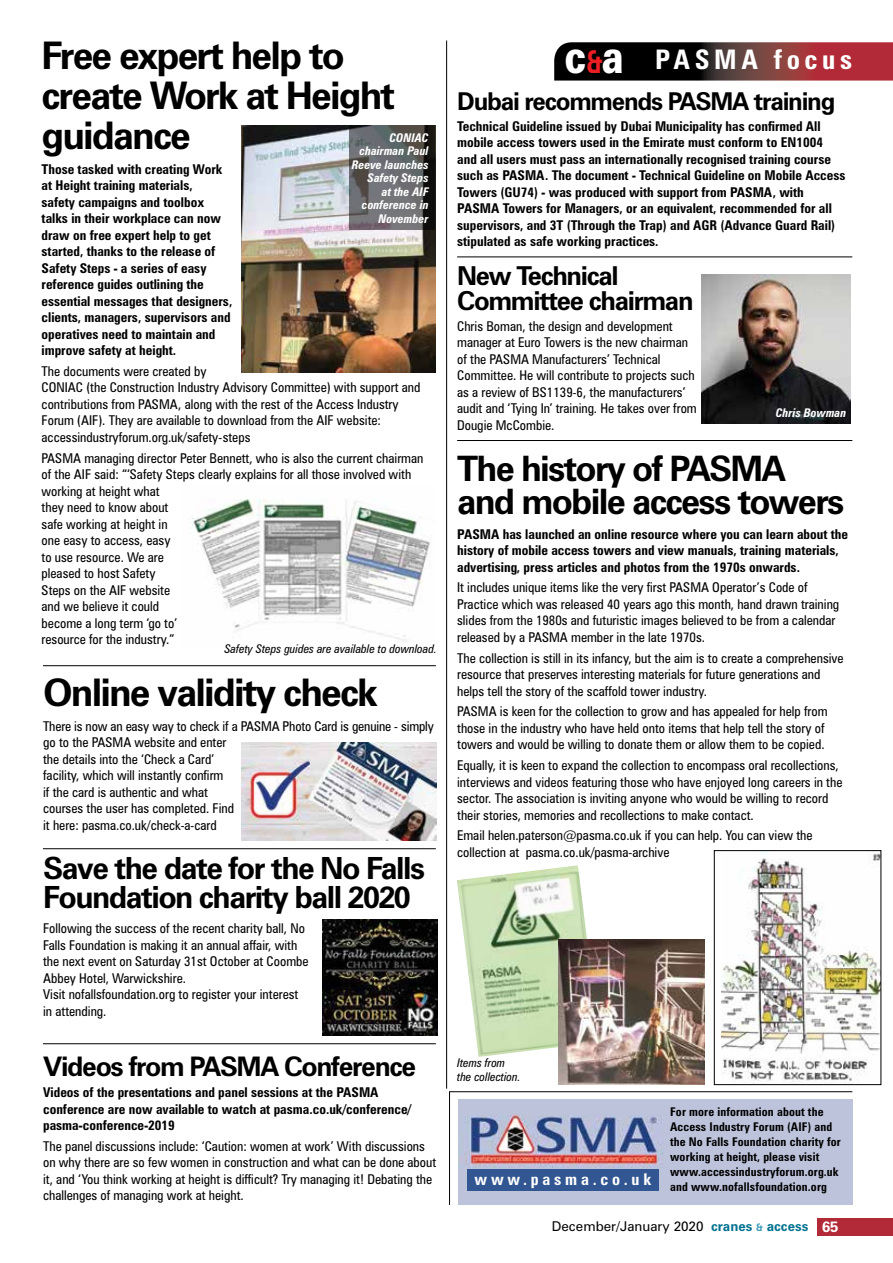
<style>
.page{position:relative;width:893px;height:1263px;background:#fff}
.page>*{position:absolute;margin:0;border:0;box-sizing:border-box;transform-origin:0 0}
.t1{font:700 38.1px/39.9px "Zurich BT";letter-spacing:-.05em;color:#000}
.t2{font:700 35.1px/32.4px "Zurich BT";letter-spacing:-.05em;color:#000}
.t3{font:700 30.6px/29.4px "Zurich BT";letter-spacing:-.05em;color:#000}
.t4{font:700 27px "Zurich BT";letter-spacing:-.05em;color:#000}
.t5{font:700 condensed 27px "Zurich BT";letter-spacing:.17em;color:#fff}
.t6{font:700 26.1px/24.9px "Zurich BT";letter-spacing:-.05em;color:#000}
.t7{font:700 24.6px "Zurich BT";letter-spacing:-.05em;color:#000}
.t8{font:700 condensed 16.2px "Zurich BT";letter-spacing:.23em;color:#fff}
.t9{font:condensed 13.5px/16.5px "Zurich BT";color:#000}
.t10{font:700 condensed 13.5px/16.5px "Zurich BT";color:#000}
.t11{font:13.5px "Zurich BT";color:#000}
.t12{font:700 condensed 12px/15px "Zurich BT";letter-spacing:.01em;color:#000}
.t13{font:italic 700 condensed 12px/13.5px "Zurich BT";color:#fff;text-align:right}
.t14{font:italic condensed 12px/13.5px "Zurich BT";color:#000}
.s1{font-weight:900;font-stretch:normal;font-size:45.9px}
.s2{font-stretch:normal;font-size:31.65px;color:#ed1d24}
.s3{font-weight:700;color:#00728f}
.s4{font-weight:700;font-size:10.5px;color:#3c9db6}
.s5{font-weight:700;font-size:15px;color:#fff}
</style>
<div class="page">
<div style="left:818px;top:1219px;width:75px;height:17px;background:#b22a37"></div>
<svg style="left:450px;top:1081px;width:410px;height:124px"></svg>
<svg style="left:554px;top:42px;width:339px;height:39px;background:#532426"></svg>
<img style="left:458px;top:1100px;width:394px;height:104px">
<hr style="left:450px;top:1091px;width:402px;height:1px;background:#000">
<hr style="left:457px;top:440px;width:395px;height:1px;background:#000">
<hr style="left:457px;top:256px;width:395px;height:1px;background:#000">
<hr style="left:449px;top:1091px;width:1px;height:114px;background:#000">
<hr style="left:446px;top:40px;width:1px;height:1049px;background:#000">
<hr style="left:43px;top:665px;width:393px;height:1px;background:#000">
<hr style="left:43px;top:1043px;width:393px;height:1px;background:#000">
<hr style="left:43px;top:848px;width:393px;height:1px;background:#000">
<div style="left:467px;top:1169px;width:192px;height:22px;background:#325691"></div>
<img style="left:241px;top:126px;width:194px;height:246px">
<img style="left:189px;top:499px;width:241px;height:142px">
<img style="left:241px;top:742px;width:196px;height:98px">
<img style="left:457px;top:865px;width:130px;height:192px">
<img style="left:559px;top:939px;width:146px;height:145px">
<img style="left:721px;top:853px;width:158px;height:230px">
<div style="left:714px;top:850px;width:167px;height:235px;border:1px solid #000"></div>
<img style="left:322px;top:920px;width:115px;height:115px">
<img style="left:702px;top:275px;width:148px;height:149px">
<svg style="left:349px;top:125px;width:86px;height:105px;background:#5b5c5e"></svg>
<h1 class="t1" style="left:42px;top:35px;width:355px">Free expert help to create Work at Height guidance</h1>
<p class="t10" style="left:42px;top:160px;width:192px">Those tasked with creating Work at Height training materials,<br>safety campaigns and toolbox talks in their workplace can now draw on free expert help to get started, thanks to the release of<br>Safety Steps - a series of easy reference guides outlining the essential messages that designers, clients, managers, supervisors and operatives need to maintain and improve safety at height.</p>
<p class="t9" style="left:42px;top:363px;width:380px">The documents were created by<br>CONIAC (the Construction Industry Advisory Committee) with support and contributions from PASMA, along with the rest of the Access Industry Forum (AIF). They are available to download from the AIF website: accessindustryforum.org.uk/safety-steps</p>
<p class="t9" style="left:42px;top:449px;width:383px">PASMA managing director Peter Bennett, who is also the current chairman of the AIF said: “‘Safety Steps clearly explains for all those involved with working at height what<br>they need to know about<br>safe working at height in<br>one easy to access, easy<br>to use resource. We are<br>pleased to host Safety<br>Steps on the AIF website<br>and we believe it could<br>become a long term ‘go to’<br>resource for the industry.”</p>
<p class="t13" style="left:352px;top:131px;width:78px">CONIAC chairman Paul<br>Reeve launches<br>Safety Steps<br>at the AIF conference in<br>November</p>
<p class="t14" style="left:224px;top:642px;width:214px">Safety Steps guides are available to download.</p>
<h1 class="t1" style="left:43px;top:672px;width:336px">Online validity check</h1>
<p class="t9" style="left:43px;top:717px;width:392px">There is now an easy way to check if a PASMA Photo Card is genuine - simply go to the PASMA website and enter<br>the details into the ‘Check a Card’<br>facility, which will instantly confirm<br>if the card is authentic and what<br>courses the user has completed. Find<br>it here: pasma.co.uk/check-a-card</p>
<h3 class="t3" style="left:43px;top:853px;width:383px">Save the date for the No Falls<br>Foundation charity ball 2020</h3>
<p class="t9" style="left:43px;top:920px;width:267px">Following the success of the recent charity ball, No Falls Foundation is making it an annual affair, with the next event on Saturday 31st October at Coombe Abbey Hotel, Warwickshire.<br>Visit nofallsfoundation.org to register your interest in attending.</p>
<h3 class="t4" style="left:43px;top:1050px;width:375px">Videos from PASMA Conference</h3>
<p class="t10" style="left:43px;top:1084px;width:370px">Videos of the presentations and panel sessions at the PASMA conference are now available to watch at pasma.co.uk/conference/ pasma-conference-2019</p>
<p class="t9" style="left:43px;top:1138px;width:395px">The panel discussions include: ‘Caution: women at work’ With discussions on why there are so few women in construction and what can be done about it, and ‘You think working at height is difficult? Try managing it! Debating the challenges of managing work at height.</p>
<h3 class="t5" style="left:565px;top:43px;width:289px"><span class="s1">c</span><span class="s2">&amp;</span><span class="s1">a</span> PASMA focus</h3>
<h3 class="t7" style="left:457px;top:86px;width:380px">Dubai recommends PASMA training</h3>
<p class="t10" style="left:457px;top:117px;width:390px">Technical Guideline issued by Dubai Municipality has confirmed All mobile access towers used in the Emirate must conform to EN1004 and all users must pass an internationally recognised training course such as PASMA. The document - Technical Guideline on Mobile Access Towers (GU74) - was produced with support from PASMA, with PASMA Towers for Managers, or an equivalent, recommended for all supervisors, and 3T (Through the Trap) and AGR (Advance Guard Rail) stipulated as safe working practices.</p>
<h3 class="t6" style="left:457px;top:263px;width:238px">New Technical<br>Committee chairman</h3>
<p class="t9" style="left:457px;top:317px;width:241px">Chris Boman, the design and development manager at Euro Towers is the new chairman of the PASMA Manufacturers’ Technical Committee. He will contribute to projects such as a review of BS1139-6, the manufacturers’ audit and ‘Tying In’ training. He takes over from Dougie McCombie.</p>
<h2 class="t2" style="left:457px;top:452px;width:389px">The history of PASMA and mobile access towers</h2>
<p class="t10" style="left:457px;top:525px;width:392px">PASMA has launched an online resource where you can learn about the history of mobile access towers and view manuals, training materials, advertising, press articles and photos from the 1970s onwards.</p>
<p class="t9" style="left:457px;top:579px;width:384px">It includes unique items like the very first PASMA Operator’s Code of Practice which was released 40 years ago this month, hand drawn training slides from the 1980s and futuristic images believed to be from a calendar released by a PASMA member in the late 1970s.</p>
<p class="t9" style="left:457px;top:649px;width:388px">The collection is still in its infancy, but the aim is to create a comprehensive resource that preserves interesting materials for future generations and helps tell the story of the scaffold tower industry.</p>
<p class="t9" style="left:457px;top:703px;width:372px">PASMA is keen for the collection to grow and has appealed for help from those in the industry who have held onto items that help tell the story of towers and would be willing to donate them or allow them to be copied.</p>
<p class="t9" style="left:457px;top:757px;width:387px">Equally, it is keen to expand the collection to encompass oral recollections, interviews and videos featuring those who have enjoyed long careers in the sector. The association is inviting anyone who would be willing to record their stories, memories and recollections to make contact.</p>
<p class="t9" style="left:457px;top:827px;width:357px">Email helen.paterson@pasma.co.uk if you can help. You can view the collection at pasma.co.uk/pasma-archive</p>
<p class="t13" style="left:776px;top:406px;width:72px">Chris Bowman</p>
<p class="t14" style="left:457px;top:1056px;width:65px">Items from the collection.</p>
<p class="t8" style="left:475px;top:1169px;width:178px">www.pasma.co.uk</p>
<p class="t12" style="left:670px;top:1104px;width:172px">For more information about the Access Industry Forum (AIF) and the No Falls Foundation charity for working at height, please visit www.accessindustryforum.org.uk and www.nofallsfoundation.org</p>
<p class="t11" style="left:552px;top:1218px;width:288px">December/January 2020 <span class="s3">cranes</span> <span class="s4">&amp;</span> <span class="s3">access</span> <span class="s5">65</span></p>
</div>
